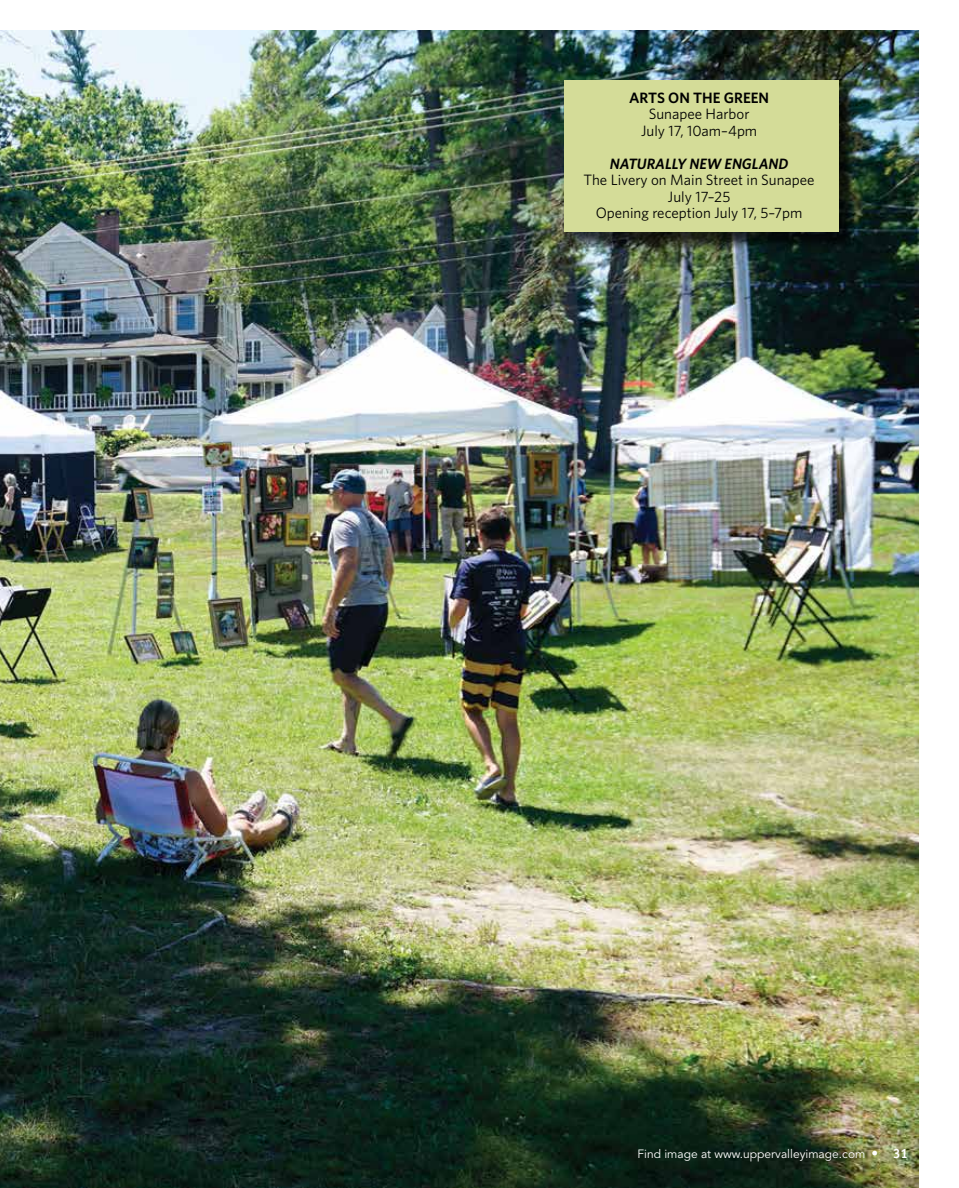
<style>
.page{position:relative;width:959px;height:1188px;background:#fff}
.page>*{position:absolute;margin:0;border:0;box-sizing:border-box;transform-origin:0 0}
.t1{font:15px/16.5px "Whitney";color:#000;text-align:center}
.t2{font:italic 600 15px "Whitney";color:#000}
.t3{font:600 15px "Whitney";color:#000}
.t4{font:12px "Avenir";color:#fff}
.s1{font-family:"Officina Sans";font-weight:700;font-size:13.5px}
</style>
<div class="page">
<img style="left:0;top:30px;width:918px;height:1158px">
<div style="left:566px;top:83px;width:291px;height:168px;background:#000;opacity:.75"></div>
<div style="left:564px;top:80px;width:274px;height:152px;background:#d4dc98"></div>
<p class="t3" style="left:629px;top:88px;width:141px">ARTS ON THE GREEN</p>
<p class="t1" style="left:641px;top:105px;width:118px">Sunapee Harbor<br>July 17, 10am–4pm</p>
<p class="t2" style="left:610px;top:155px;width:180px">NATURALLY NEW ENGLAND</p>
<p class="t1" style="left:583px;top:171px;width:232px">The Livery on Main Street in Sunapee<br>July 17–25<br>Opening reception July 17, 5–7pm</p>
<p class="t4" style="left:637px;top:1147px;width:272px">Find image at www.uppervalleyimage.com <span class="s1">• 31</span></p>
</div>
